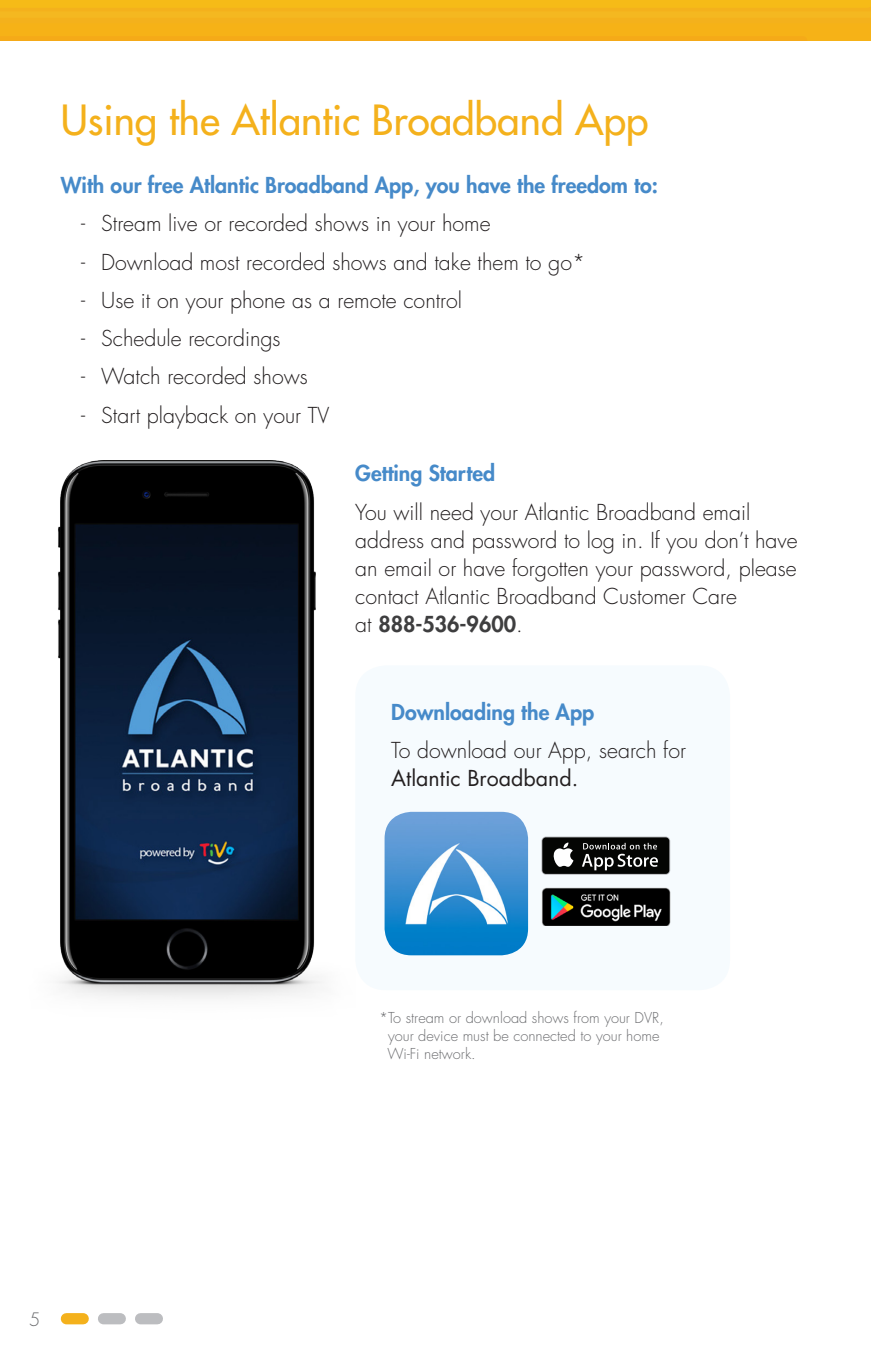
<style>
.page{position:relative;width:871px;height:1357px;background:#fff}
.page>*{position:absolute;margin:0;border:0;box-sizing:border-box;transform-origin:0 0}
.t1{font:500 40.5px "Futura Std";color:#f4b11c}
.Body{font:300 21.38px/28.1px "Futura Std";color:#231f20}
.t2{font:800 21.38px "Futura Std";color:#468ac9}
.t3{font:300 18px "Futura Std";color:#6c6d70}
.Disclaimer{font:300 14.62px/18px "Futura Std";color:#6c6d70}
.s1{font-weight:800;color:#3e3e3f}
.s2{font-weight:400}
</style>
<div class="page">
<svg style="left:0;top:0;width:871px;height:40px;background:#f5b319"></svg>
<img style="left:57px;top:460px;width:265px;height:539px">
<div style="left:355px;top:665px;width:375px;height:325px;background:#f6fbfe;border-radius:30px"></div>
<svg style="left:541px;top:836px;width:129px;height:39px"></svg>
<div style="left:542px;top:837px;width:127px;height:37px;background:#040503;border-radius:4px"></div>
<svg style="left:553px;top:842px;width:20px;height:25px"></svg>
<svg style="left:582px;top:843px;width:76px;height:27px"></svg>
<img style="left:542px;top:888px;width:128px;height:38px">
<img style="left:384px;top:812px;width:144px;height:143px">
<div style="left:141px;top:1313px;width:16px;height:11px;background:#bcbdc0"></div>
<div style="left:103px;top:1313px;width:17px;height:11px;background:#bcbdc0"></div>
<div style="left:66px;top:1313px;width:17px;height:11px;background:#f4b11c"></div>
<p class="t1" style="left:61px;top:94px;width:589px">Using the Atlantic Broadband App</p>
<p class="t2" style="left:61px;top:172px;width:599px">With our free Atlantic Broadband App, you have the freedom to:</p>
<p class="Body" style="left:81px;top:210px;width:411px">- Stream live or recorded shows in your home</p>
<p class="Body" style="left:81px;top:248px;width:506px">- Download most recorded shows and take them to go*</p>
<p class="Body" style="left:81px;top:287px;width:383px">- Use it on your phone as a remote control</p>
<p class="Body" style="left:81px;top:325px;width:201px">- Schedule recordings</p>
<p class="Body" style="left:81px;top:363px;width:228px">- Watch recorded shows</p>
<p class="Body" style="left:81px;top:401px;width:250px">- Start playback on your TV</p>
<p class="t2" style="left:355px;top:460px;width:141px">Getting Started</p>
<p class="Body" style="left:355px;top:498px;width:444px">You will need your Atlantic Broadband email address and password to log in. If you don’t have an email or have forgotten your password, please contact Atlantic Broadband Customer Care<br>at <span class="s1">888-536-9600</span>.</p>
<p class="t2" style="left:391px;top:698px;width:204px">Downloading the App</p>
<p class="Body" style="left:391px;top:736px;width:296px">To download our App, search for<br><span class="s2">Atlantic Broadband.</span></p>
<p class="Disclaimer" style="left:387px;top:1009px;width:278px;text-indent:-8px">*To stream or download shows from your DVR, your device must be connected to your home<br>Wi-Fi network.</p>
<p class="t3" style="left:29px;top:1308px;width:13px">5</p>
</div>
